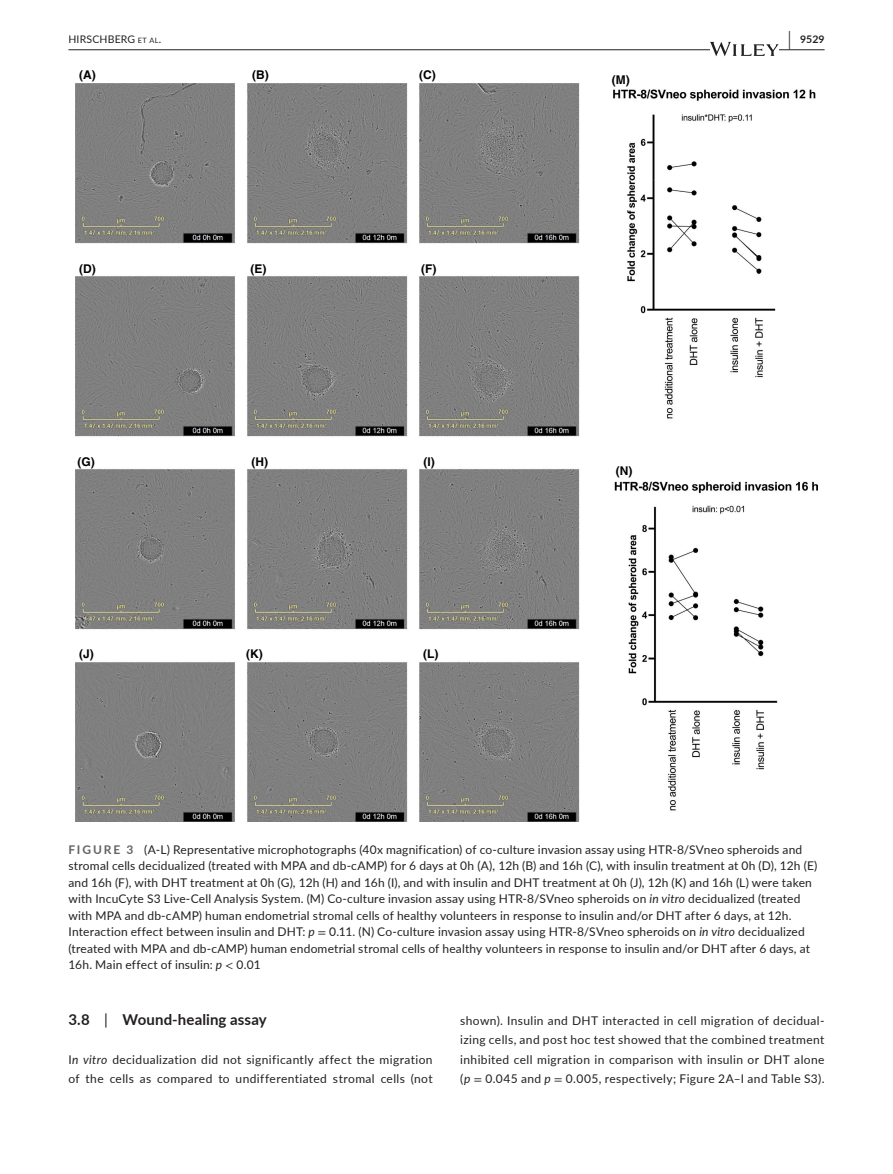
<style>
.page{position:relative;width:893px;height:1174px;background:#fff}
.page>*{position:absolute;margin:0;border:0;box-sizing:border-box;transform-origin:0 0}
.t1{font:700 15px "Lato";letter-spacing:.005em;color:#231f20}
.t2{font:12px/16.5px "Lato";letter-spacing:.015em;color:#231f20}
.t3{font:700 12px "Helvetica";color:#000}
.t4{font:10.5px "Lato";letter-spacing:.015em;color:#231f20}
.t5{font:700 10.5px "Lato";color:#231f20}
.s1{font-size:7.35px}
.s2{font-size:19.5px}
.s3{font-weight:700;color:#636366}
.s4{font-style:italic}
.s5{font-family:"STIX"}
.s6{font-weight:400}
</style>
<div class="page">
<hr style="left:68px;top:49px;width:756px;height:1px;background:#231f20">
<svg style="left:710px;top:42px;width:69px;height:14px"></svg>
<img style="left:75px;top:84px;width:742px;height:737px">
<p class="t4" style="left:68px;top:31px;width:94px">HIRSCHBERG <span class="s1">et al</span>.</p>
<p class="t5" style="left:789px;top:31px;width:37px"><span class="s2">|</span> 9529</p>
<p class="t3" style="left:79px;top:68px;width:18px">(A)</p>
<p class="t3" style="left:252px;top:68px;width:18px">(B)</p>
<p class="t3" style="left:419px;top:68px;width:18px">(C)</p>
<p class="t3" style="left:79px;top:261px;width:18px">(D)</p>
<p class="t3" style="left:250px;top:261px;width:17px">(E)</p>
<p class="t3" style="left:421px;top:261px;width:17px">(F)</p>
<p class="t3" style="left:77px;top:454px;width:19px">(G)</p>
<p class="t3" style="left:251px;top:454px;width:18px">(H)</p>
<p class="t3" style="left:423px;top:454px;width:13px">(I)</p>
<p class="t3" style="left:79px;top:646px;width:16px">(J)</p>
<p class="t3" style="left:246px;top:646px;width:18px">(K)</p>
<p class="t3" style="left:423px;top:646px;width:17px">(L)</p>
<p class="t3" style="left:612px;top:73px;width:19px">(M)</p>
<p class="t3" style="left:616px;top:464px;width:18px">(N)</p>
<p class="t2" style="left:68px;top:840px;width:750px"><span class="s3">FIGURE 3</span> (A-L) Representative microphotographs (40x magnification) of co-culture invasion assay using HTR-8/SVneo spheroids and stromal cells decidualized (treated with MPA and db-cAMP) for 6 days at 0h (A), 12h (B) and 16h (C), with insulin treatment at 0h (D), 12h (E) and 16h (F), with DHT treatment at 0h (G), 12h (H) and 16h (I), and with insulin and DHT treatment at 0h (J), 12h (K) and 16h (L) were taken with IncuCyte S3 Live-Cell Analysis System. (M) Co-culture invasion assay using HTR-8/SVneo spheroids on <span class="s4">in vitro</span> decidualized (treated with MPA and db-cAMP) human endometrial stromal cells of healthy volunteers in response to insulin and/or DHT after 6 days, at 12h.<br>Interaction effect between insulin and DHT: <span class="s4">p</span> <span class="s5">=</span> 0.11. (N) Co-culture invasion assay using HTR-8/SVneo spheroids on <span class="s4">in vitro</span> decidualized (treated with MPA and db-cAMP) human endometrial stromal cells of healthy volunteers in response to insulin and/or DHT after 6 days, at 16h. Main effect of insulin: <span class="s4">p</span> <span class="s5">&lt;</span> 0.01</p>
<p class="t1" style="left:68px;top:1008px;width:200px">3.8 <span class="s6">|</span> Wound-healing assay</p>
<p class="t2" style="left:68px;top:1049px;width:366px;line-height:19.5px">I<span class="s4">n vitro</span> decidualization did not significantly affect the migration of the cells as compared to undifferentiated stromal cells (not</p>
<p class="t2" style="left:460px;top:1010px;width:366px;line-height:19.5px;text-align:justify">shown). Insulin and DHT interacted in cell migration of decidual&shy;izing cells, and post hoc test showed that the combined treatment inhibited cell migration in comparison with insulin or DHT alone (<span class="s4">p</span> <span class="s5">=</span> 0.045 and <span class="s4">p</span> <span class="s5">=</span> 0.005, respectively; Figure 2A–I and Table S3).</p>
</div>
